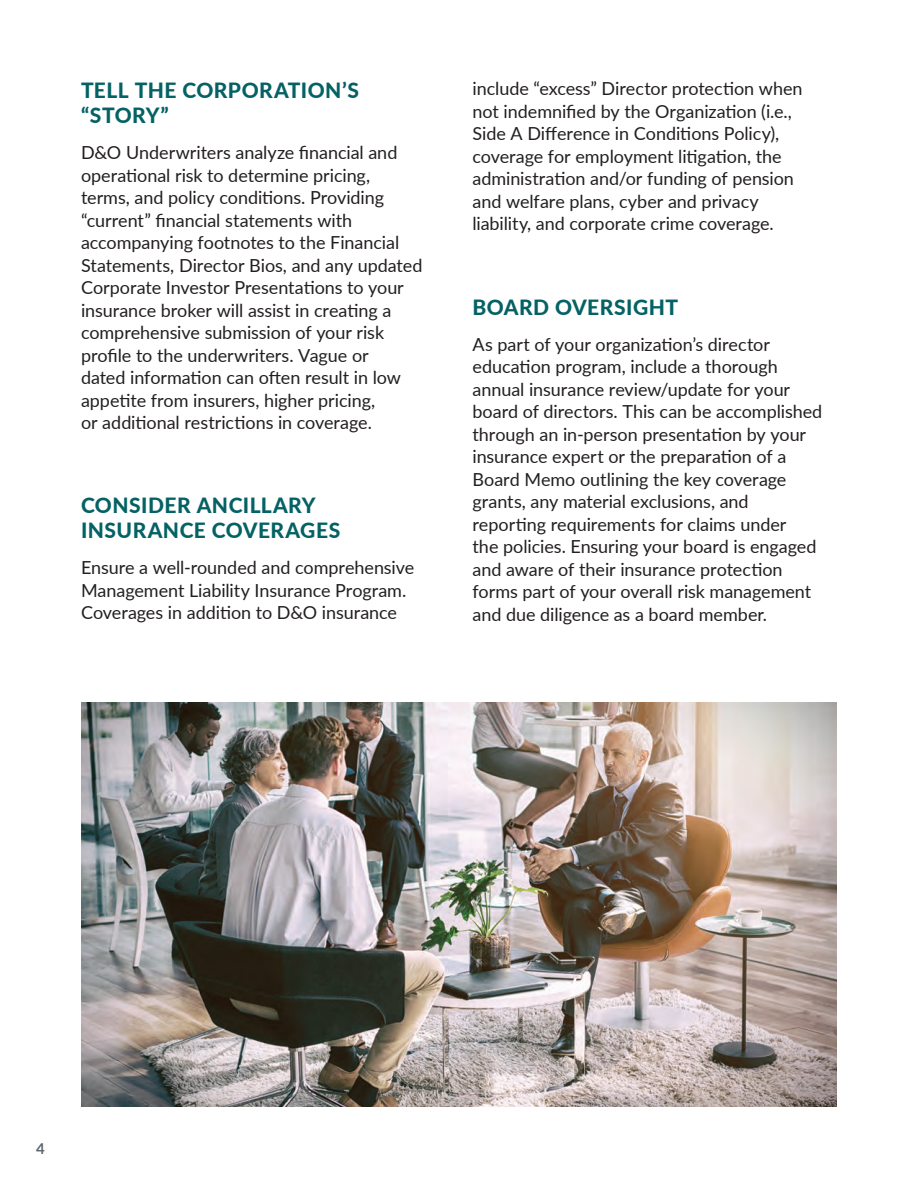
<style>
.page{position:relative;width:918px;height:1188px;background:#fff}
.page>*{position:absolute;margin:0;border:0;box-sizing:border-box;transform-origin:0 0}
.Heading_2{font:800 21px/25.2px "Lato";letter-spacing:.025em;color:#046164}
.t1{font:18px/22.5px "Lato";letter-spacing:-.005em;color:#231f20}
.t2{font:700 15px "Lato";color:#5c6771}
</style>
<div class="page">
<img style="left:81px;top:702px;width:756px;height:405px">
<h2 class="Heading_2" style="left:81px;top:77px;width:280px">TELL THE CORPORATION’S “STORY”</h2>
<p class="t1" style="left:81px;top:141px;width:343px">D&amp;O Underwriters analyze financial and operational risk to determine pricing, terms, and policy conditions. Providing “current” financial statements with accompanying footnotes to the Financial Statements, Director Bios, and any updated Corporate Investor Presentations to your insurance broker will assist in creating a comprehensive submission of your risk profile to the underwriters. Vague or<br>dated information can often result in low appetite from insurers, higher pricing,<br>or additional restrictions in coverage.</p>
<h2 class="Heading_2" style="left:81px;top:492px;width:261px">CONSIDER ANCILLARY<br>INSURANCE COVERAGES</h2>
<p class="t1" style="left:81px;top:556px;width:335px">Ensure a well-rounded and comprehensive<br>Management Liability Insurance Program.<br>Coverages in addition to D&amp;O insurance</p>
<p class="t1" style="left:472px;top:77px;width:332px">include “excess” Director protection when not indemnified by the Organization (i.e., Side A Difference in Conditions Policy), coverage for employment litigation, the administration and/or funding of pension and welfare plans, cyber and privacy liability, and corporate crime coverage.</p>
<h2 class="Heading_2" style="left:472px;top:293px;width:207px">BOARD OVERSIGHT</h2>
<p class="t1" style="left:472px;top:332px;width:351px">As part of your organization’s director education program, include a thorough annual insurance review/update for your board of directors. This can be accomplished through an in-person presentation by your insurance expert or the preparation of a Board Memo outlining the key coverage grants, any material exclusions, and reporting requirements for claims under<br>the policies. Ensuring your board is engaged and aware of their insurance protection forms part of your overall risk management and due diligence as a board member.</p>
<p class="t2" style="left:36px;top:1137px;width:10px">4</p>
</div>
